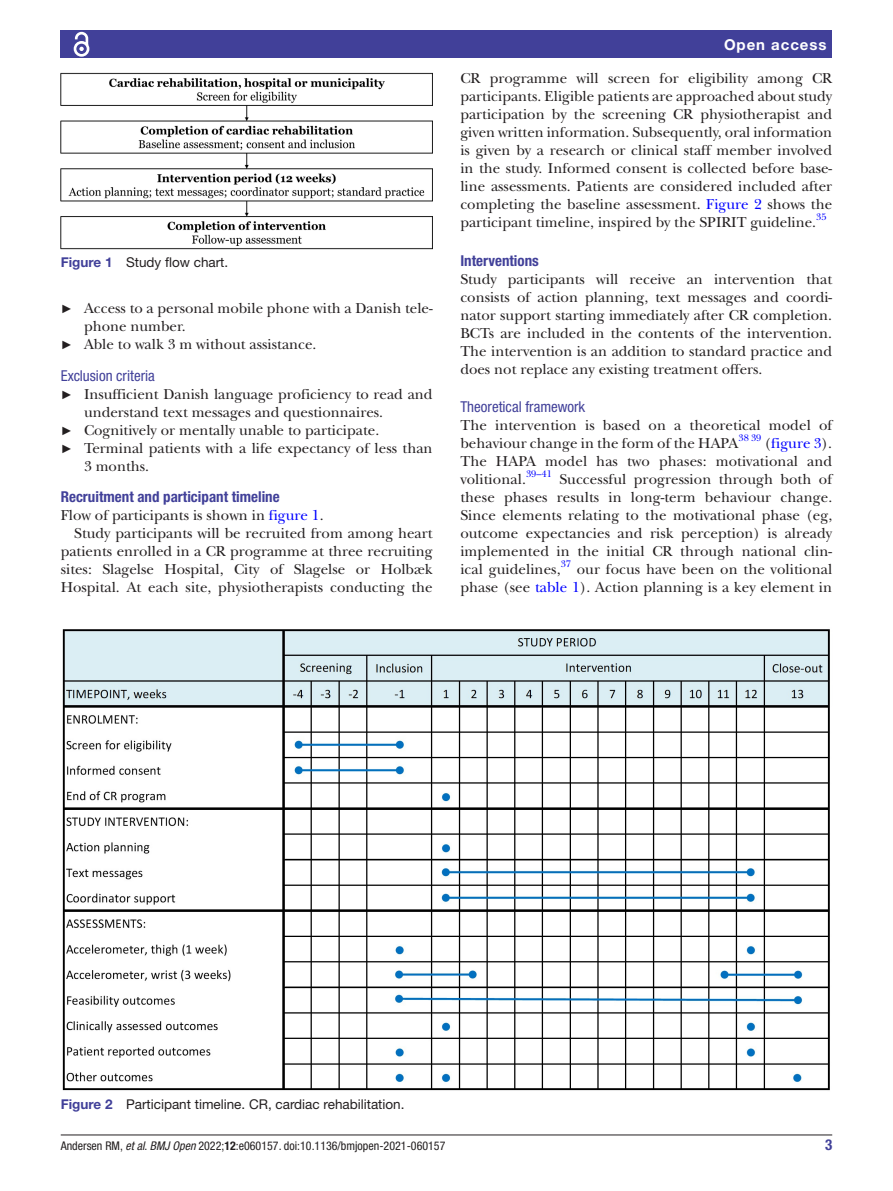
<style>
.page{position:relative;width:893px;height:1191px;background:#fff}
.page>*{position:absolute;margin:0;border:0;box-sizing:border-box;transform-origin:0 0}
.t1{font:15px/18px "New Baskerville";color:#231f20;text-align:justify}
.t2{font:700 condensed 15px "Helvetica Neue LT Std";color:#414099}
.t3{font:condensed 15px "Helvetica Neue LT Std";color:#414099}
.t4{font:700 15px "Helvetica Neue LT Std";letter-spacing:.065em;color:#fff}
.t5{font:13.5px "Helvetica Neue LT Std";color:#231f20}
.t6{font:condensed 12px "Helvetica Neue LT Std";color:#231f20}
.t7{font:9.9px "New Baskerville";color:#00f}
.s1{font-weight:700;color:#414099}
.s2{font-family:"Arial";font-size:12px}
.s3{color:#00f}
.s4{font-style:italic}
.s5{font-weight:700}
</style>
<div class="page">
<hr style="left:61px;top:1134px;width:771px;height:1px;background:#231f20">
<div style="left:61px;top:31px;width:771px;height:27px;background:#414099"></div>
<svg style="left:73px;top:31px;width:17px;height:26px"></svg>
<img style="left:61px;top:73px;width:372px;height:177px">
<img style="left:62px;top:629px;width:768px;height:462px">
<p class="t5" style="left:61px;top:254px;width:169px"><span class="s1">Figure 1</span> Study flow chart.</p>
<p class="t1" style="left:61px;top:299px;width:373px"><span class="s2">►</span> Access to a personal mobile phone with a Danish tele-</p>
<p class="t1" style="left:84px;top:317px;width:103px">phone number.</p>
<p class="t1" style="left:61px;top:335px;width:257px"><span class="s2">►</span> Able to walk 3 m without assistance.</p>
<p class="t3" style="left:61px;top:366px;width:96px">Exclusion criteria</p>
<p class="t1" style="left:61px;top:385px;width:373px"><span class="s2">►</span> Insufficient Danish language proficiency to read and</p>
<p class="t1" style="left:84px;top:403px;width:301px">understand text messages and questionnaires.</p>
<p class="t1" style="left:61px;top:421px;width:320px"><span class="s2">►</span> Cognitively or mentally unable to participate.</p>
<p class="t1" style="left:61px;top:439px;width:373px"><span class="s2">►</span> Terminal patients with a life expectancy of less than</p>
<p class="t1" style="left:84px;top:457px;width:67px">3 months.</p>
<p class="t2" style="left:61px;top:487px;width:220px">Recruitment and participant timeline</p>
<p class="t1" style="left:61px;top:506px;width:264px">Flow of participants is shown in <span class="s3">figure 1</span>.</p>
<p class="t1" style="left:74px;top:524px;width:360px">Study participants will be recruited from among heart</p>
<p class="t1" style="left:61px;top:542px;width:373px">patients enrolled in a CR programme at three recruiting</p>
<p class="t1" style="left:61px;top:560px;width:373px">sites: Slagelse Hospital, City of Slagelse or Holbæk</p>
<p class="t1" style="left:61px;top:578px;width:373px">Hospital. At each site, physiotherapists conducting the</p>
<p class="t4" style="left:724px;top:35px;width:104px">Open access</p>
<p class="t1" style="left:460px;top:69px;width:373px">CR programme will screen for eligibility among CR participants. Eligible patients are approached about study participation by the screening CR physiotherapist and given written information. Subsequently, oral information is given by a research or clinical staff member involved in the study. Informed consent is collected before base&shy;line assessments. Patients are considered included after completing the baseline assessment. <span class="s3">Figure 2</span> shows the participant timeline, inspired by the SPIRIT guideline.<sup>35</sup></p>
<p class="t2" style="left:460px;top:251px;width:80px">Interventions</p>
<p class="t1" style="left:460px;top:270px;width:373px">Study participants will receive an intervention that consists of action planning, text messages and coordi&shy;nator support starting immediately after CR completion.<br>BCTs are included in the contents of the intervention.<br>The intervention is an addition to standard practice and does not replace any existing treatment offers.</p>
<p class="t3" style="left:460px;top:398px;width:126px">Theoretical framework</p>
<p class="t1" style="left:460px;top:416px;width:373px">The intervention is based on a theoretical model of behaviour change in the form of the HAPA<sup>38</sup> <sup>39</sup> (<span class="s3">figure 3</span>).<br>The HAPA model has two phases: motivational and volitional.</p>
<p class="t7" style="left:526px;top:468px;width:27px">39–41</p>
<p class="t1" style="left:460px;top:470px;width:373px;text-indent:99px">Successful progression through both of these phases results in long-term behaviour change.<br>Since elements relating to the motivational phase (eg, outcome expectancies and risk perception) is already implemented in the initial CR through national clin&shy;ical guidelines,</p>
<p class="t7" style="left:561px;top:558px;width:12px">37</p>
<p class="t1" style="left:460px;top:560px;width:373px;text-align:right">our focus have been on the volitional<br>phase (see <span class="s3">table 1</span>). Action planning is a key element in</p>
<p class="t5" style="left:61px;top:1096px;width:345px"><span class="s1">Figure 2</span> Participant timeline. CR, cardiac rehabilitation.</p>
<p class="t6" style="left:61px;top:1138px;width:386px">Andersen RM, <span class="s4">et al</span>. <span class="s4">BMJ Open</span> 2022;<span class="s5">12</span>:e060157. doi:10.1136/bmjopen-2021-060157</p>
<p class="t2" style="left:825px;top:1135px;width:9px">3</p>
</div>
